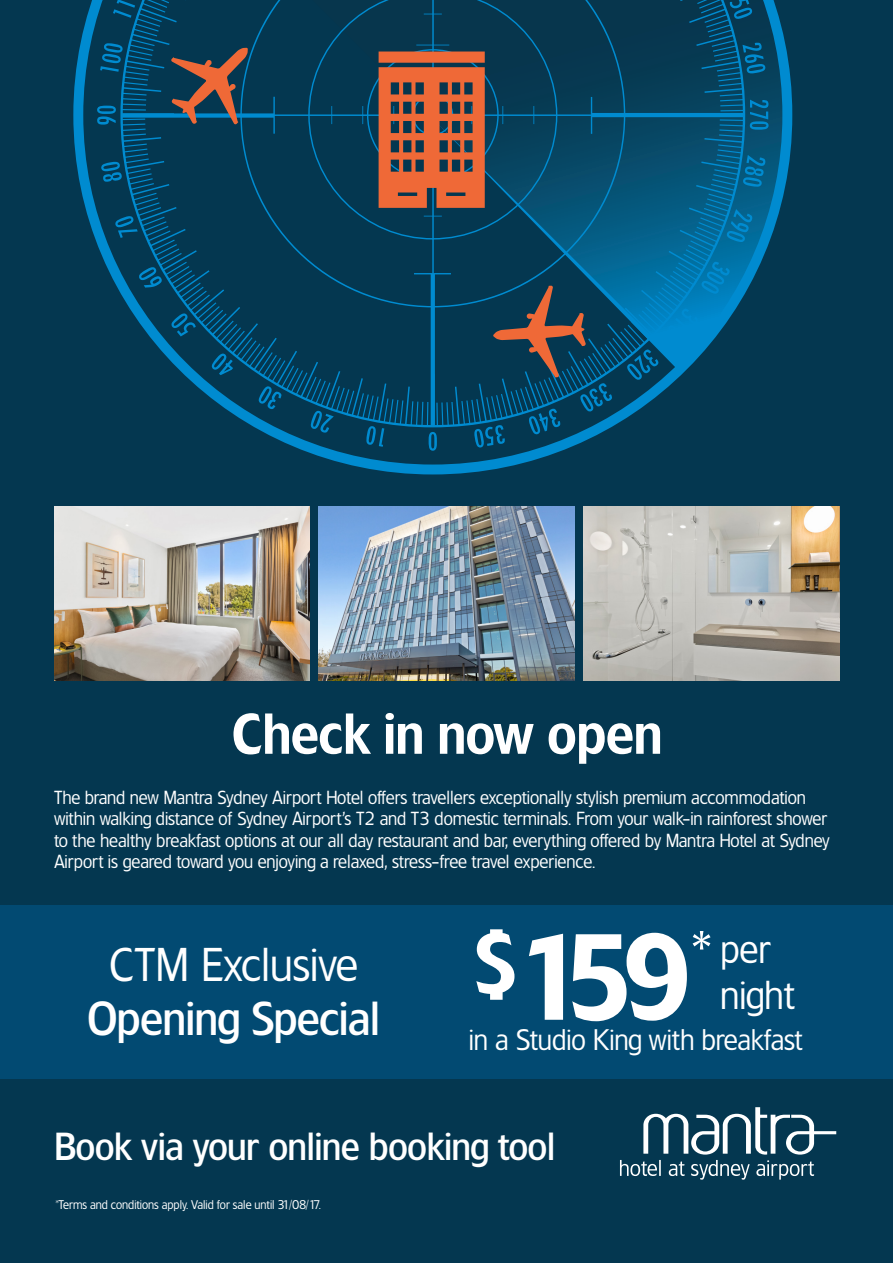
<style>
.page{position:relative;width:893px;height:1263px;background:#043750}
.page>*{position:absolute;margin:0;border:0;box-sizing:border-box;transform-origin:0 0}
.t1{font:114.75px "TF Forever Two Demi";color:#fff}
.t2{font:80.4px "TF Forever Two Demi";color:#fff}
.t3{font:66.9px "TF Forever Two Demi";color:#fff}
.t4{font:54px "TF Forever Two Demi";color:#fff}
.t5{font:500 45px/54px "TF Forever Two";color:#fff;text-align:center}
.t6{font:38.25px "TF Forever Two";color:#fff}
.t7{font:500 37.05px "TF Forever Two";color:#fff}
.t8{font:28.2px "TF Forever Two";color:#fff}
.t9{font:18px/21.6px "TF Forever Two";color:#fff}
.t10{font:12px "TF Forever Two";color:#fff}
.s1{font-weight:400}
</style>
<div class="page">
<svg style="left:73px;top:0;width:719px;height:474px"></svg>
<svg style="left:120px;top:0;width:625px;height:427px"></svg>
<svg style="left:429px;top:432px;width:8px;height:19px"></svg>
<svg style="left:474px;top:425px;width:31px;height:23px"></svg>
<svg style="left:529px;top:409px;width:31px;height:26px"></svg>
<svg style="left:580px;top:383px;width:32px;height:29px"></svg>
<svg style="left:627px;top:373px;width:31px;height:7px"></svg>
<svg style="left:685px;top:309px;width:13px;height:31px"></svg>
<svg style="left:701px;top:262px;width:29px;height:32px"></svg>
<svg style="left:727px;top:209px;width:25px;height:33px"></svg>
<svg style="left:113px;top:0;width:22px;height:18px"></svg>
<svg style="left:743px;top:155px;width:22px;height:32px"></svg>
<svg style="left:100px;top:43px;width:23px;height:29px"></svg>
<svg style="left:750px;top:100px;width:18px;height:30px"></svg>
<svg style="left:97px;top:106px;width:19px;height:19px"></svg>
<svg style="left:742px;top:43px;width:23px;height:30px"></svg>
<svg style="left:101px;top:162px;width:21px;height:20px"></svg>
<svg style="left:730px;top:0;width:22px;height:19px"></svg>
<svg style="left:115px;top:216px;width:23px;height:22px"></svg>
<svg style="left:139px;top:267px;width:23px;height:21px"></svg>
<svg style="left:171px;top:313px;width:25px;height:23px"></svg>
<svg style="left:212px;top:353px;width:21px;height:22px"></svg>
<svg style="left:259px;top:386px;width:22px;height:23px"></svg>
<svg style="left:311px;top:411px;width:23px;height:22px"></svg>
<svg style="left:366px;top:426px;width:18px;height:21px"></svg>
<svg style="left:240px;top:0;width:385px;height:307px"></svg>
<svg style="left:436px;top:122px;width:249px;height:251px"></svg>
<svg style="left:171px;top:48px;width:77px;height:77px"></svg>
<svg style="left:493px;top:286px;width:93px;height:91px"></svg>
<svg style="left:367px;top:49px;width:132px;height:159px"></svg>
<div style="left:0;top:905px;width:893px;height:174px;background:#024a72"></div>
<svg style="left:643px;top:1107px;width:193px;height:47px"></svg>
<svg style="left:620px;top:1160px;width:194px;height:20px"></svg>
<img style="left:319px;top:506px;width:255px;height:174px">
<img style="left:584px;top:506px;width:255px;height:174px">
<img style="left:55px;top:506px;width:255px;height:174px">
<p class="t4" style="left:231px;top:701px;width:433px">Check in now open</p>
<p class="t9" style="left:54px;top:786px;width:777px">The brand new Mantra Sydney Airport Hotel offers travellers exceptionally stylish premium accommodation within walking distance of Sydney Airport’s T2 and T3 domestic terminals. From your walk-in rainforest shower to the healthy breakfast options at our all day restaurant and bar, everything offered by Mantra Hotel at Sydney Airport is geared toward you enjoying a relaxed, stress-free travel experience.</p>
<p class="t5" style="left:86px;top:937px;width:295px"><span class="s1">CTM Exclusive<br></span>Opening Special</p>
<p class="t2" style="left:473px;top:915px;width:50px">$</p>
<p class="t3" style="left:692px;top:916px;width:20px">*</p>
<p class="t1" style="left:516px;top:908px;width:177px">159</p>
<p class="t6" style="left:720px;top:927px;width:52px">per</p>
<p class="t6" style="left:720px;top:973px;width:76px">night</p>
<p class="t8" style="left:469px;top:1024px;width:335px">in a Studio King with breakfast</p>
<p class="t7" style="left:54px;top:1124px;width:503px">Book via your online booking tool</p>
<p class="t10" style="left:55px;top:1197px;width:267px">*Terms and conditions apply. Valid for sale until 31/08/17.</p>
</div>
